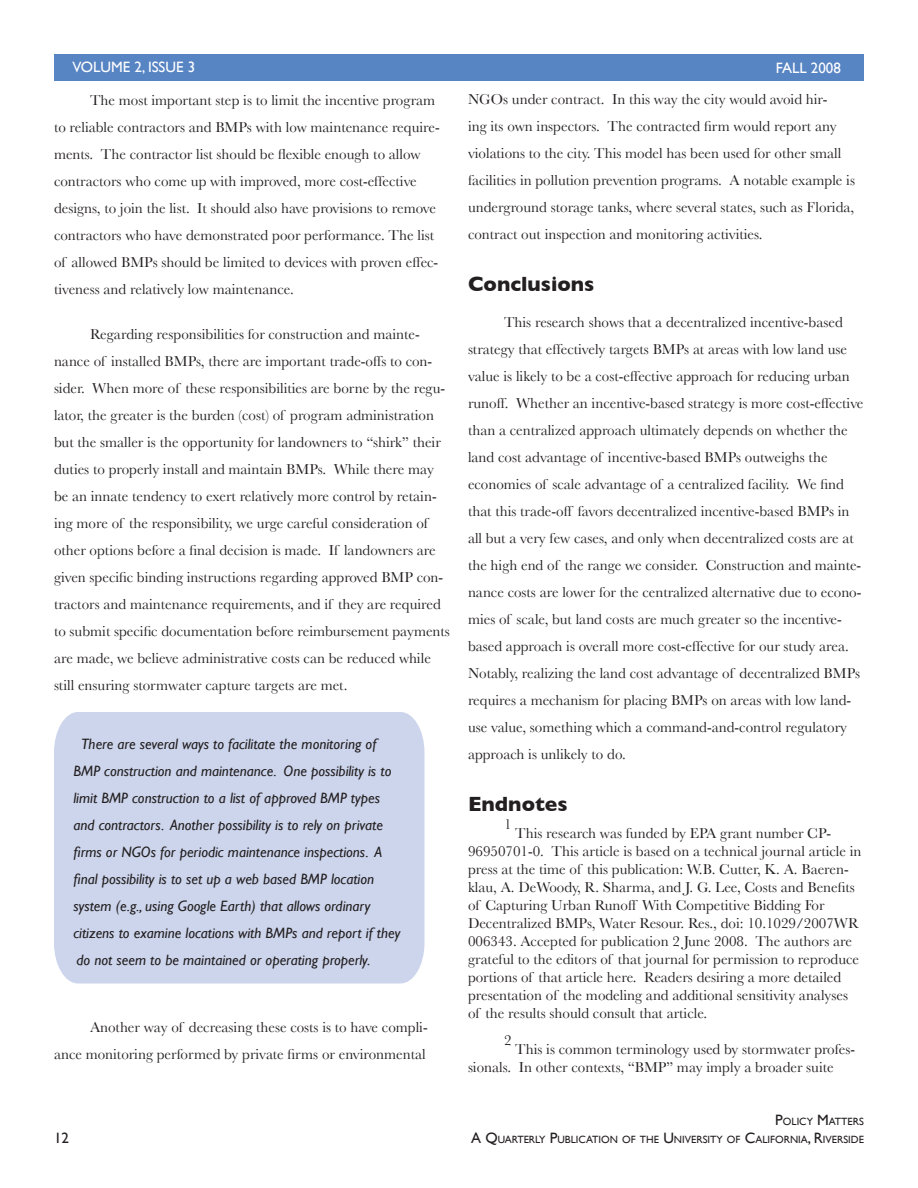
<style>
.page{position:relative;width:918px;height:1188px;background:#fff}
.page>*{position:absolute;margin:0;border:0;box-sizing:border-box;transform-origin:0 0}
.t1{font:700 21px "Gill Sans";color:#231f20}
.t2{font:15px/27px "Baskerville";color:#231f20}
.t3{font:italic 15px/27px "Gill Sans";color:#231f20}
.t4{font:15px "Gill Sans";color:#fff}
.t5{font:15px "Gill Sans";color:#231f20}
.t6{font:10.5px "Gill Sans";color:#231f20}
.s1{font-size:15px}
</style>
<div class="page">
<div style="left:54px;top:54px;width:810px;height:27px;background:#5784c3"></div>
<div style="left:54px;top:712px;width:370px;height:271px;background:#ccd5ec"></div>
<p class="t4" style="left:72px;top:58px;width:124px">VOLUME 2, ISSUE 3</p>
<p class="t4" style="left:776px;top:59px;width:67px">FALL 2008</p>
<p class="t2" style="left:54px;top:87px;width:387px;text-indent:36px">The most important step is to limit the incentive program to reliable contractors and BMPs with low maintenance require&shy;ments. The contractor list should be flexible enough to allow contractors who come up with improved, more cost-effective designs, to join the list. It should also have provisions to remove contractors who have demonstrated poor performance. The list of allowed BMPs should be limited to devices with proven effec&shy;tiveness and relatively low maintenance.</p>
<p class="t2" style="left:54px;top:321px;width:397px;text-indent:36px">Regarding responsibilities for construction and mainte&shy;nance of installed BMPs, there are important trade-offs to con&shy;sider. When more of these responsibilities are borne by the regu&shy;lator, the greater is the burden (cost) of program administration but the smaller is the opportunity for landowners to “shirk” their duties to properly install and maintain BMPs. While there may be an innate tendency to exert relatively more control by retain&shy;ing more of the responsibility, we urge careful consideration of other options before a final decision is made. If landowners are given specific binding instructions regarding approved BMP con&shy;tractors and maintenance requirements, and if they are required to submit specific documentation before reimbursement payments are made, we believe administrative costs can be reduced while still ensuring stormwater capture targets are met.</p>
<p class="t3" style="left:74px;top:731px;width:328px;text-indent:8px">There are several ways to facilitate the monitoring of BMP construction and maintenance. One possibility is to limit BMP construction to a list of approved BMP types and contractors. Another possibility is to rely on private firms or NGOs for periodic maintenance inspections. A final possibility is to set up a web based BMP location system (e.g., using Google Earth) that allows ordinary citizens to examine locations with BMPs and report if they do not seem to be maintained or operating properly.</p>
<p class="t2" style="left:54px;top:1014px;width:375px;text-align:right">Another way of decreasing these costs is to have compli-<br>ance monitoring performed by private firms or environmental</p>
<p class="t2" style="left:468px;top:85px;width:388px">NGOs under contract. In this way the city would avoid hir-<br>ing its own inspectors. The contracted firm would report any violations to the city. This model has been used for other small facilities in pollution prevention programs. A notable example is underground storage tanks, where several states, such as Florida, contract out inspection and monitoring activities.</p>
<h1 class="t1" style="left:468px;top:272px;width:128px">Conclusions</h1>
<p class="t2" style="left:468px;top:309px;width:397px;text-indent:36px">This research shows that a decentralized incentive-based strategy that effectively targets BMPs at areas with low land use value is likely to be a cost-effective approach for reducing urban runoff. Whether an incentive-based strategy is more cost-effective than a centralized approach ultimately depends on whether the land cost advantage of incentive-based BMPs outweighs the economies of scale advantage of a centralized facility. We find that this trade-off favors decentralized incentive-based BMPs in all but a very few cases, and only when decentralized costs are at the high end of the range we consider. Construction and mainte&shy;nance costs are lower for the centralized alternative due to econo&shy;mies of scale, but land costs are much greater so the incentive&shy;based approach is overall more cost-effective for our study area.<br>Notably, realizing the land cost advantage of decentralized BMPs requires a mechanism for placing BMPs on areas with low land&shy;use value, something which a command-and-control regulatory approach is unlikely to do.</p>
<h1 class="t1" style="left:468px;top:792px;width:101px">Endnotes</h1>
<p class="t2" style="left:504px;top:811px;width:9px">1</p>
<p class="t2" style="left:468px;top:824px;width:395px;line-height:18px;text-indent:47px">This research was funded by EPA grant number CP-96950701-0. This article is based on a technical journal article in press at the time of this publication: W.B. Cutter, K. A. Baeren&shy;klau, A. DeWoody, R. Sharma, and J. G. Lee, Costs and Benefits of Capturing Urban Runoff With Competitive Bidding For Decentralized BMPs, Water Resour. Res., doi: 10.1029/2007WR 006343. Accepted for publication 2 June 2008. The authors are grateful to the editors of that journal for permission to reproduce portions of that article here. Readers desiring a more detailed presentation of the modeling and additional sensitivity analyses of the results should consult that article.</p>
<p class="t2" style="left:504px;top:1027px;width:9px">2</p>
<p class="t2" style="left:468px;top:1040px;width:389px;line-height:18px;text-indent:47px">This is common terminology used by stormwater profes&shy;sionals. In other contexts, “BMP” may imply a broader suite</p>
<p class="t6" style="left:775px;top:1115px;width:90px"><span class="s1">P</span>OLICY <span class="s1">M</span>ATTERS</p>
<p class="t5" style="left:54px;top:1129px;width:16px">12</p>
<p class="t6" style="left:471px;top:1133px;width:394px"><span class="s1">A Q</span>UARTERLY <span class="s1">P</span>UBLICATION OF THE <span class="s1">U</span> NIVERSITY OF <span class="s1">C</span>ALIFORNIA<span class="s1">, R</span>IVERSIDE</p>
</div>
